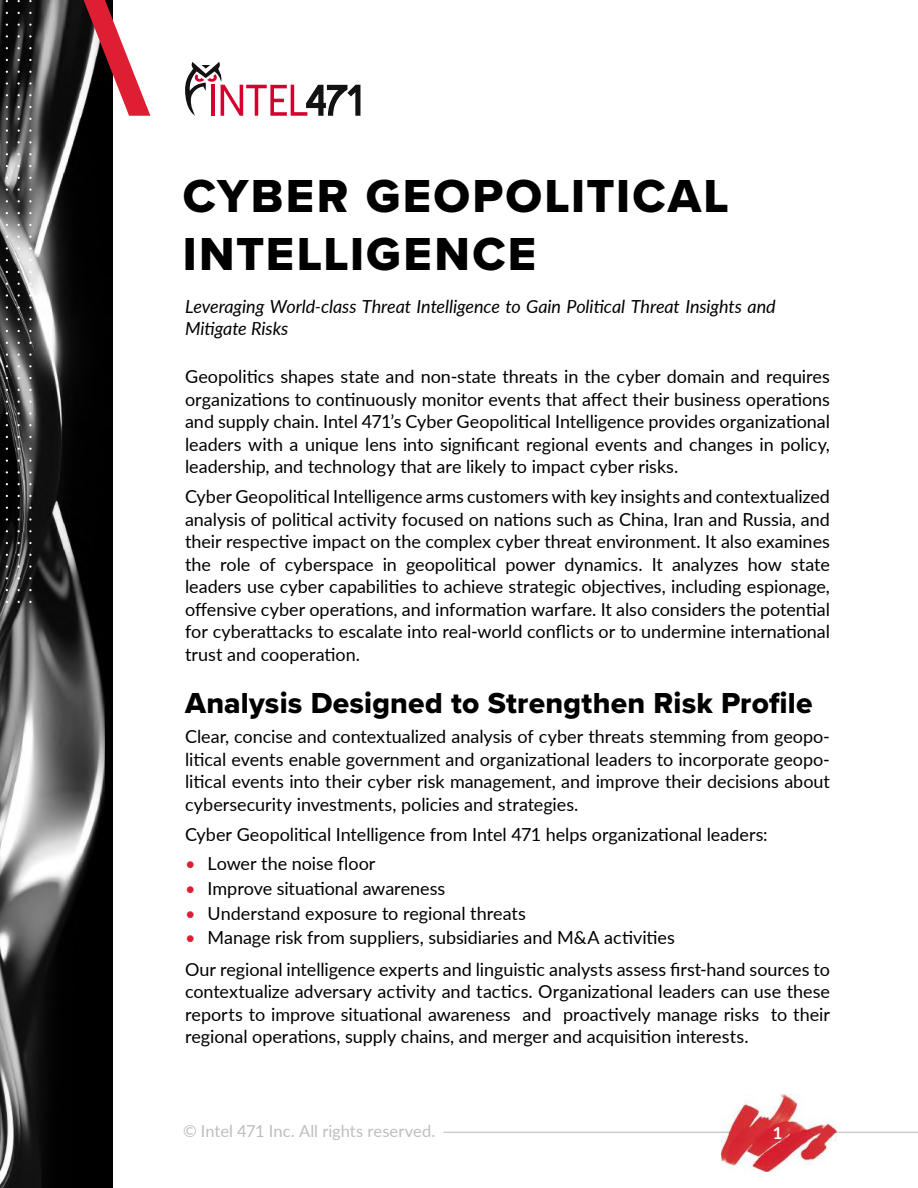
<style>
.page{position:relative;width:918px;height:1188px;background:#fff}
.page>*{position:absolute;margin:0;border:0;box-sizing:border-box;transform-origin:0 0}
.t1{font:48px/57.6px "Proxima Nova Extrabld";letter-spacing:.045em;color:#000}
.t2{font:30px "Proxima Nova Extrabld";letter-spacing:.005em;color:#000}
.t3{font:18px/22.5px "Lato";letter-spacing:-.005em;color:#000;text-align:justify}
.t4{font:italic 18px/22.5px "Lato";letter-spacing:-.005em;color:#000}
.t5{font:16.5px "Lato";color:#bcbec0}
.t6{font:700 16.5px "Lato";color:#fff}
.s1{color:#de1f33}
</style>
<div class="page">
<img style="left:722px;top:1095px;width:114px;height:76px">
<hr style="left:836px;top:1132px;width:82px;height:1px;background:#000">
<hr style="left:443px;top:1132px;width:287px;height:1px;background:#000">
<img style="left:0;top:0;width:113px;height:1188px">
<svg style="left:84px;top:0;width:66px;height:116px"></svg>
<svg style="left:185px;top:62px;width:175px;height:54px"></svg>
<h1 class="t1" style="left:183px;top:167px;width:548px">CYBER GEOPOLITICAL<br>INTELLIGENCE</h1>
<p class="t4" style="left:185px;top:294px;width:592px">Leveraging World-class Threat Intelligence to Gain Political Threat Insights and<br>Mitigate Risks</p>
<p class="t3" style="left:185px;top:365px;width:646px">Geopolitics shapes state and non-state threats in the cyber domain and requires organizations to continuously monitor events that affect their business operations and supply chain. Intel 471’s Cyber Geopolitical Intelligence provides organizational leaders with a unique lens into significant regional events and changes in policy, leadership, and technology that are likely to impact cyber risks.</p>
<p class="t3" style="left:185px;top:485px;width:646px">Cyber Geopolitical Intelligence arms customers with key insights and contextualized analysis of political activity focused on nations such as China, Iran and Russia, and their respective impact on the complex cyber threat environment. It also examines the role of cyberspace in geopolitical power dynamics. It analyzes how state leaders use cyber capabilities to achieve strategic objectives, including espionage, offensive cyber operations, and information warfare. It also considers the potential for cyberattacks to escalate into real-world conflicts or to undermine international trust and cooperation.</p>
<h2 class="t2" style="left:185px;top:681px;width:629px">Analysis Designed to Strengthen Risk Profile</h2>
<p class="t3" style="left:185px;top:725px;width:646px">Clear, concise and contextualized analysis of cyber threats stemming from geopo&shy;litical events enable government and organizational leaders to incorporate geopo&shy;litical events into their cyber risk management, and improve their decisions about cybersecurity investments, policies and strategies.</p>
<p class="t3" style="left:185px;top:822px;width:584px">Cyber Geopolitical Intelligence from Intel 471 helps organizational leaders:</p>
<p class="t3" style="left:185px;top:852px;width:192px"><span class="s1">•</span> Lower the noise floor</p>
<p class="t3" style="left:185px;top:876px;width:262px"><span class="s1">•</span> Improve situational awareness</p>
<p class="t3" style="left:185px;top:901px;width:342px"><span class="s1">•</span> Understand exposure to regional threats</p>
<p class="t3" style="left:185px;top:921px;width:646px;line-height:31.5px"><span class="s1">•</span> Manage risk from suppliers, subsidiaries and M&amp;A activities<br>Our regional intelligence experts and linguistic analysts assess first-hand sources to</p>
<p class="t3" style="left:185px;top:980px;width:646px">contextualize adversary activity and tactics. Organizational leaders can use these reports to improve situational awareness and proactively manage risks to their regional operations, supply chains, and merger and acquisition interests.</p>
<p class="t5" style="left:183px;top:1119px;width:254px">© Intel 471 Inc. All rights reserved.</p>
<p class="t6" style="left:773px;top:1120px;width:11px">1</p>
</div>
